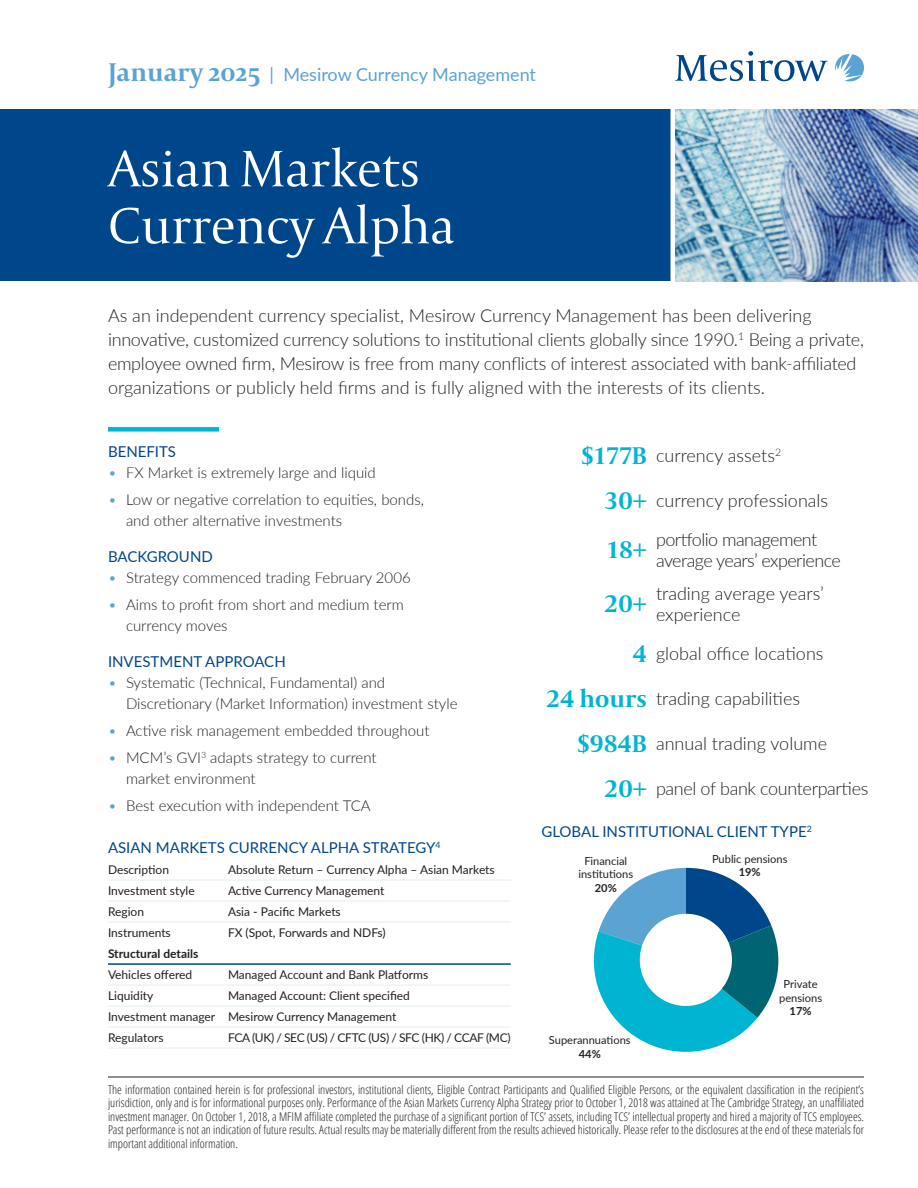
<style>
.page{position:relative;width:918px;height:1188px;background:#fff}
.page>*{position:absolute;margin:0;border:0;box-sizing:border-box;transform-origin:0 0}
._1___Interior_page_title_A_KO{font:300 54px/57px "Capitolium 2";letter-spacing:-.015em;color:#fff}
._3_Body{font:700 25.5px "Capitolium 2";color:#00b5d1}
._1_Intro_Paragraph_no_rule{font:300 18px/24px "Lato";letter-spacing:-.015em;color:#231f20}
._3_Body-2{font:300 18px/21px "Lato";color:#231f20}
._3_Body-3{font:300 18px/21px "Lato";letter-spacing:-.03em;color:#231f20}
.t1{font:18px "Lato";color:#5aa3d2}
._3_Body-4{font:300 18px "Lato";letter-spacing:-.02em;color:#231f20}
.t2{font:300 15px/21px "Lato";color:#231f20}
._3_Subhead_L2{font:15px "Lato";color:#00468b}
._2_Sidebar_Header__rule_bright_teal{font:15px "Lato";color:#00468b}
._9_Footnote_with_rule{font:300 condensed 12px/13.5px "Open Sans";color:#231f20;text-align:justify}
._4_Table_text_LEFT_8pt{font:12px "Lato";color:#231f20}
._4_Table_header_LEFT_8pt{font:12px "Lato";color:#231f20}
._4_Table_text_LEFT_8pt-2{font:12px "Lato";letter-spacing:-.025em;color:#231f20}
._4_Table_header_LEFT_8pt-2{font:700 12px "Lato";color:#231f20}
.t3{font:11.1px/13.4px "Lato";color:#231f20;text-align:center}
.s1{font-family:"Capitolium 2";font-weight:700;font-size:27px}
.s2{color:#5aa3d2}
.s3{font-weight:700}
</style>
<div class="page">
<svg style="left:835px;top:54px;width:29px;height:27px"></svg>
<svg style="left:675px;top:51px;width:153px;height:30px"></svg>
<div style="left:0;top:110px;width:918px;height:171px;background:#00468b"></div>
<img style="left:675px;top:110px;width:243px;height:171px">
<div style="left:670px;top:108px;width:5px;height:180px;background:#fff"></div>
<hr style="left:108px;top:1077px;width:756px;height:1px;background:#231f20">
<div style="left:108px;top:427px;width:111px;height:5px;background:#00b5d1"></div>
<hr style="left:228px;top:880px;width:283px;height:1px;background:#e4eced">
<hr style="left:228px;top:901px;width:283px;height:1px;background:#e4eced">
<hr style="left:228px;top:922px;width:283px;height:1px;background:#e4eced">
<hr style="left:108px;top:880px;width:120px;height:1px;background:#e4eced">
<hr style="left:108px;top:901px;width:120px;height:1px;background:#e4eced">
<hr style="left:108px;top:985px;width:120px;height:1px;background:#e4eced">
<hr style="left:228px;top:985px;width:283px;height:1px;background:#e4eced">
<hr style="left:108px;top:1006px;width:120px;height:1px;background:#e4eced">
<hr style="left:228px;top:1006px;width:283px;height:1px;background:#e4eced">
<hr style="left:108px;top:1027px;width:120px;height:1px;background:#e4eced">
<hr style="left:228px;top:1027px;width:283px;height:1px;background:#e4eced">
<hr style="left:108px;top:1048px;width:120px;height:1px;background:#e4eced">
<hr style="left:228px;top:1048px;width:283px;height:1px;background:#e4eced">
<hr style="left:108px;top:922px;width:120px;height:1px;background:#e4eced">
<hr style="left:108px;top:963px;width:120px;height:2px;background:#00468b">
<hr style="left:228px;top:963px;width:283px;height:2px;background:#00468b">
<svg style="left:593px;top:868px;width:186px;height:184px"></svg>
<h3 class="t1" style="left:108px;top:62px;width:430px"><span class="s1">January 2025</span> | Mesirow Currency Management</h3>
<p class="_1___Interior_page_title_A_KO" style="left:108px;top:139px;width:349px">Asian Markets<br>Currency Alpha</p>
<p class="_1_Intro_Paragraph_no_rule" style="left:108px;top:303px;width:757px">As an independent currency specialist, Mesirow Currency Management has been delivering innovative, customized currency solutions to institutional clients globally since 1990.<sup>1</sup> Being a private, employee owned firm, Mesirow is free from many conflicts of interest associated with bank-affiliated organizations or publicly held firms and is fully aligned with the interests of its clients.</p>
<p class="_2_Sidebar_Header__rule_bright_teal" style="left:108px;top:441px;width:70px">BENEFITS</p>
<p class="t2" style="left:108px;top:462px;width:269px"><span class="s2">•</span> FX Market is extremely large and liquid</p>
<p class="t2" style="left:126px;top:489px;width:300px;text-indent:-18px"><span class="s2">•</span> Low or negative correlation to equities, bonds, and other alternative investments</p>
<p class="_3_Subhead_L2" style="left:108px;top:546px;width:106px">BACKGROUND</p>
<p class="t2" style="left:108px;top:567px;width:304px"><span class="s2">•</span> Strategy commenced trading February 2006</p>
<p class="t2" style="left:126px;top:594px;width:279px;text-indent:-18px"><span class="s2">•</span> Aims to profit from short and medium term currency moves</p>
<p class="_3_Subhead_L2" style="left:108px;top:651px;width:179px">INVESTMENT APPROACH</p>
<p class="t2" style="left:126px;top:672px;width:333px;text-indent:-18px"><span class="s2">•</span> Systematic (Technical, Fundamental) and<br>Discretionary (Market Information) investment style</p>
<p class="t2" style="left:108px;top:720px;width:323px"><span class="s2">•</span> Active risk management embedded throughout</p>
<p class="t2" style="left:126px;top:747px;width:252px;text-indent:-18px"><span class="s2">•</span> MCM’s GVI<sup>3</sup> adapts strategy to current market environment</p>
<p class="t2" style="left:108px;top:795px;width:264px"><span class="s2">•</span> Best execution with independent TCA</p>
<p class="_3_Subhead_L2" style="left:108px;top:837px;width:334px">ASIAN MARKETS CURRENCY ALPHA STRATEGY<sup>4</sup></p>
<p class="_4_Table_header_LEFT_8pt" style="left:108px;top:861px;width:63px">Description</p>
<p class="_4_Table_text_LEFT_8pt" style="left:228px;top:861px;width:268px">Absolute Return – Currency Alpha – Asian Markets</p>
<p class="_4_Table_header_LEFT_8pt" style="left:108px;top:882px;width:88px">Investment style</p>
<p class="_4_Table_text_LEFT_8pt" style="left:228px;top:882px;width:158px">Active Currency Management</p>
<p class="_4_Table_header_LEFT_8pt" style="left:108px;top:903px;width:38px">Region</p>
<p class="_4_Table_text_LEFT_8pt" style="left:228px;top:903px;width:114px">Asia - Pacific Markets</p>
<p class="_4_Table_header_LEFT_8pt" style="left:108px;top:924px;width:64px">Instruments</p>
<p class="_4_Table_text_LEFT_8pt" style="left:228px;top:924px;width:159px">FX (Spot, Forwards and NDFs)</p>
<p class="_4_Table_header_LEFT_8pt-2" style="left:108px;top:945px;width:92px">Structural details</p>
<p class="_4_Table_header_LEFT_8pt" style="left:108px;top:966px;width:86px">Vehicles offered</p>
<p class="_4_Table_text_LEFT_8pt" style="left:228px;top:966px;width:202px">Managed Account and Bank Platforms</p>
<p class="_4_Table_header_LEFT_8pt" style="left:108px;top:987px;width:47px">Liquidity</p>
<p class="_4_Table_text_LEFT_8pt" style="left:228px;top:987px;width:183px">Managed Account: Client specified</p>
<p class="_4_Table_header_LEFT_8pt" style="left:108px;top:1008px;width:109px">Investment manager</p>
<p class="_4_Table_text_LEFT_8pt" style="left:228px;top:1008px;width:170px">Mesirow Currency Management</p>
<p class="_4_Table_header_LEFT_8pt" style="left:108px;top:1029px;width:57px">Regulators</p>
<p class="_4_Table_text_LEFT_8pt-2" style="left:228px;top:1029px;width:284px">FCA (UK) / SEC (US) / CFTC (US) / SFC (HK) / CCAF (MC)</p>
<p class="_3_Body" style="left:582px;top:438px;width:67px">$177B</p>
<p class="_3_Body-2" style="left:656px;top:444px;width:127px">currency assets<sup>2</sup></p>
<p class="_3_Body" style="left:605px;top:483px;width:44px">30+</p>
<p class="_3_Body-2" style="left:656px;top:489px;width:174px">currency professionals</p>
<p class="_3_Body" style="left:607px;top:533px;width:42px">18+</p>
<p class="_3_Body-3" style="left:656px;top:528px;width:186px">portfolio management average years’ experience</p>
<p class="_3_Body" style="left:605px;top:587px;width:44px">20+</p>
<p class="_3_Body-2" style="left:656px;top:582px;width:169px">trading average years’ experience</p>
<p class="_3_Body" style="left:633px;top:636px;width:16px">4</p>
<p class="_3_Body-2" style="left:656px;top:642px;width:169px">global office locations</p>
<p class="_3_Body" style="left:547px;top:681px;width:102px">24 hours</p>
<p class="_3_Body-2" style="left:656px;top:687px;width:146px">trading capabilities</p>
<p class="_3_Body" style="left:577px;top:726px;width:71px">$984B</p>
<p class="_3_Body-2" style="left:656px;top:732px;width:173px">annual trading volume</p>
<p class="_3_Body" style="left:605px;top:771px;width:44px">20+</p>
<p class="_3_Body-4" style="left:656px;top:776px;width:214px">panel of bank counterparties</p>
<p class="_3_Subhead_L2" style="left:542px;top:820px;width:272px">GLOBAL INSTITUTIONAL CLIENT TYPE<sup>2</sup></p>
<p class="t3" style="left:712px;top:852px;width:77px">Public pensions<br><span class="s3">19%</span></p>
<p class="t3" style="left:578px;top:854px;width:56px">Financial institutions<br><span class="s3">20%</span></p>
<p class="t3" style="left:549px;top:1033px;width:83px">Superannuations<br><span class="s3">44%</span></p>
<p class="t3" style="left:779px;top:977px;width:45px">Private pensions<br><span class="s3">17%</span></p>
<p class="_9_Footnote_with_rule" style="left:108px;top:1082px;width:757px">The information contained herein is for professional investors, institutional clients, Eligible Contract Participants and Qualified Eligible Persons, or the equivalent classification in the recipient’s jurisdiction, only and is for informational purposes only. Performance of the Asian Markets Currency Alpha Strategy prior to October 1, 2018 was attained at The Cambridge Strategy, an unaffiliated investment manager. On October 1, 2018, a MFIM affiliate completed the purchase of a significant portion of TCS’ assets, including TCS’ intellectual property and hired a majority of TCS employees.<br>Past performance is not an indication of future results. Actual results may be materially different from the results achieved historically. Please refer to the disclosures at the end of these materials for important additional information.</p>
</div>
